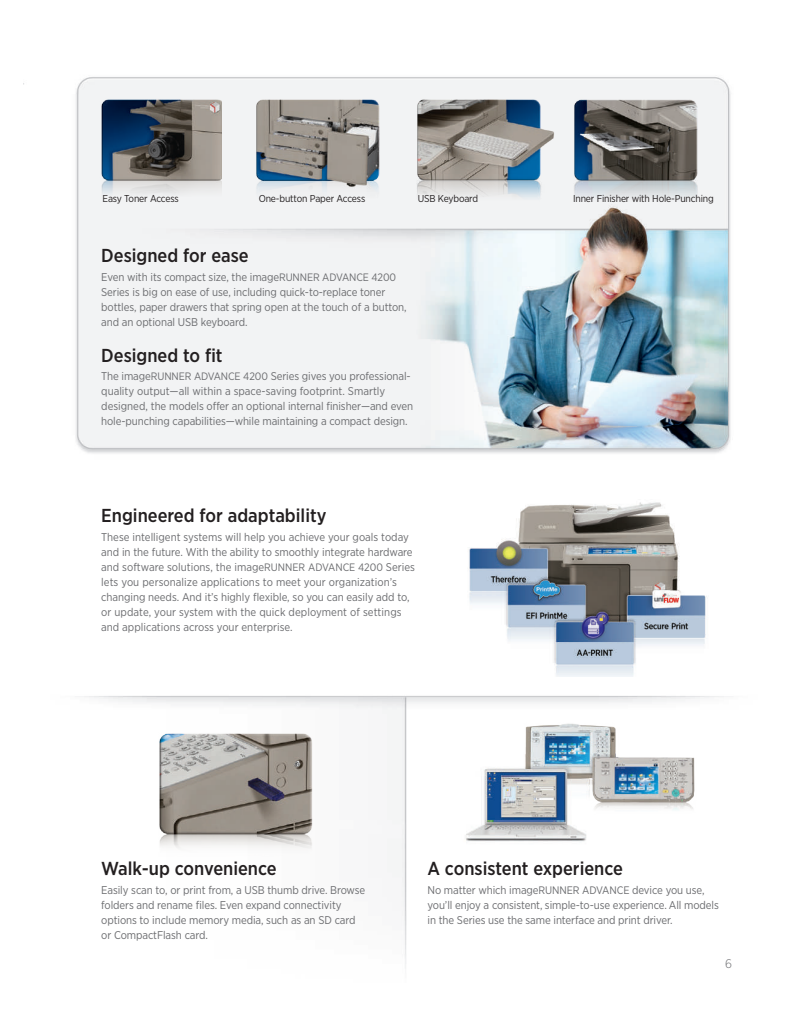
<style>
.page{position:relative;width:810px;height:1035px;background:#fff}
.page>*{position:absolute;margin:0;border:0;box-sizing:border-box;transform-origin:0 0}
.t1{font:500 18.75px "Gotham Narrow";color:#231f20}
.t2{font:300 12.5px "Gotham Narrow";color:#6c6d70}
.t3{font:11.25px/15px "Gotham Narrow";letter-spacing:-.01em;color:#6c6d70}
.t4{font:10px "Gotham Narrow";letter-spacing:-.015em;color:#231f20}
.s1{font-size:10.75px}
.s2{font-size:10.88px}
</style>
<div class="page">
<img style="left:23px;top:77px;width:708px;height:892px">
<img style="left:574px;top:89px;width:124px;height:115px">
<img style="left:417px;top:83px;width:137px;height:119px">
<img style="left:255px;top:83px;width:124px;height:128px">
<img style="left:89px;top:82px;width:133px;height:124px">
<img style="left:158px;top:732px;width:155px;height:140px">
<img style="left:442px;top:719px;width:264px;height:131px">
<img style="left:449px;top:499px;width:267px;height:178px">
<p class="t4" style="left:103px;top:192px;width:78px">Easy Toner Access</p>
<p class="t4" style="left:259px;top:192px;width:108px">One-button Paper Access</p>
<p class="t4" style="left:418px;top:192px;width:62px">USB Keyboard</p>
<h1 class="t1" style="left:101px;top:243px;width:149px">Designed for ease</h1>
<p class="t3" style="left:101px;top:269px;width:307px">Even with its compact size, the image<span class="s1">RUNNER ADVANCE 4200<br></span>Series is big on ease of use, including quick-to-replace toner bottles, paper drawers that spring open at the touch of a button, and an optional USB keyboard.</p>
<h1 class="t1" style="left:101px;top:343px;width:123px">Designed to fit</h1>
<p class="t3" style="left:101px;top:369px;width:313px">The image<span class="s1">RUNNER ADVANCE 4200</span> Series gives you professional&shy;quality output—all within a space-saving footprint. Smartly designed, the models offer an optional internal finisher—and even hole-punching capabilities—while maintaining a compact design.</p>
<h1 class="t1" style="left:101px;top:504px;width:227px">Engineered for adaptability</h1>
<p class="t3" style="left:101px;top:529px;width:315px">These intelligent systems will help you achieve your goals today and in the future. With the ability to smoothly integrate hardware and software solutions, the image<span class="s1">RUNNER ADVANCE 4200</span> Series lets you personalize applications to meet your organization’s changing needs. And it’s highly flexible, so you can easily add to, or update, your system with the quick deployment of settings and applications across your enterprise.</p>
<p class="t4" style="left:573px;top:192px;width:142px">Inner Finisher with Hole-Punching</p>
<h1 class="t1" style="left:101px;top:857px;width:177px">Walk-up convenience</h1>
<p class="t3" style="left:101px;top:882px;width:266px">Easily scan to, or print from, a USB thumb drive. Browse folders and rename files. Even expand connectivity options to include memory media, such as an SD card or CompactFlash card.</p>
<h1 class="t1" style="left:428px;top:857px;width:197px">A consistent experience</h1>
<p class="t3" style="left:428px;top:882px;width:293px">No matter which image<span class="s2">RUNNER ADVANCE</span> device you use, you’ll enjoy a consistent, simple-to-use experience. All models in the Series use the same interface and print driver.</p>
<p class="t2" style="left:725px;top:955px;width:8px">6</p>
</div>
